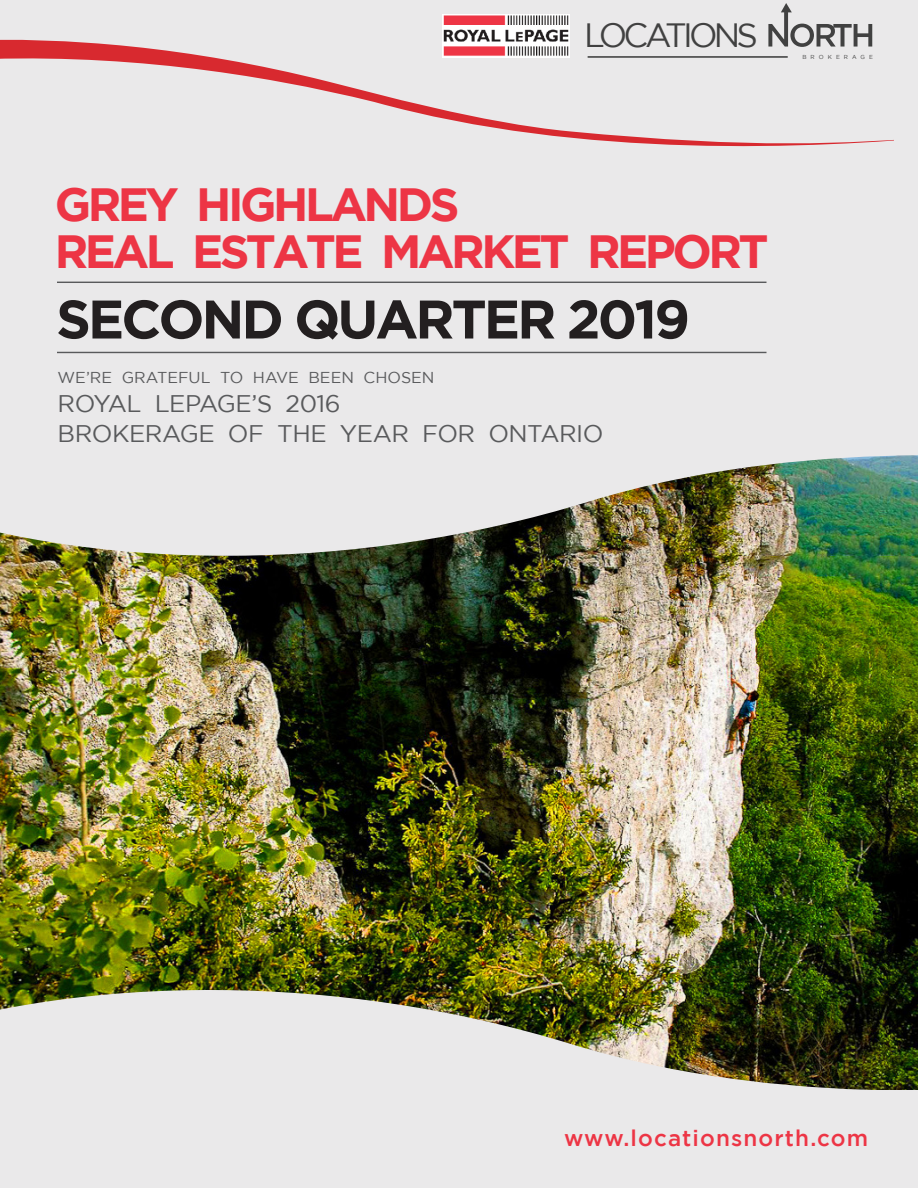
<style>
.page{position:relative;width:918px;height:1188px;background:#fff}
.page>*{position:absolute;margin:0;border:0;box-sizing:border-box;transform-origin:0 0}
.t1{font:700 54.15px "Gotham";letter-spacing:-.055em;color:#231f20}
.t2{font:700 46.5px/46.5px "Gotham";letter-spacing:-.075em;color:#ed3545}
.t3{font:33.6px "Gotham";letter-spacing:-.115em;color:#414141}
.t4{font:24px/30px "Gotham";letter-spacing:-.02em;color:#595a5c}
.t5{font:500 22.5px "Gotham";letter-spacing:.05em;color:#ed3545}
.t6{font:15.75px "Gotham";color:#595a5c}
.t7{font:5.85px "Gotham";letter-spacing:.7em;color:#414141}
</style>
<div class="page">
<img style="left:0;top:574px;width:918px;height:398px">
<img style="left:0;top:447px;width:918px;height:127px">
<div style="left:0;top:0;width:918px;height:447px;background:#eae9ea"></div>
<div style="left:0;top:1091px;width:918px;height:97px;background:#eae9ea"></div>
<img style="left:0;top:972px;width:918px;height:119px">
<hr style="left:57px;top:352px;width:709px;height:1px;background:#595a5c">
<hr style="left:57px;top:282px;width:709px;height:1px;background:#595a5c">
<img style="left:443px;top:15px;width:126px;height:22px">
<svg style="left:768px;top:3px;width:104px;height:34px"></svg>
<svg style="left:0;top:37px;width:894px;height:110px"></svg>
<p class="t3" style="left:584px;top:17px;width:175px">LOCATIONS</p>
<p class="t7" style="left:802px;top:53px;width:72px">BROKERAGE</p>
<p class="t2" style="left:55px;top:181px;width:715px">GREY HIGHLANDS<br>REAL ESTATE MARKET REPORT</p>
<p class="t1" style="left:56px;top:288px;width:635px">SECOND QUARTER 2019</p>
<p class="t6" style="left:58px;top:368px;width:379px">WE’RE GRATEFUL TO HAVE BEEN CHOSEN</p>
<p class="t4" style="left:58px;top:388px;width:547px">ROYAL LEPAGE’S 2016<br>BROKERAGE OF THE YEAR FOR ONTARIO</p>
<p class="t5" style="left:564px;top:1125px;width:306px">www.locationsnorth.com</p>
</div>
